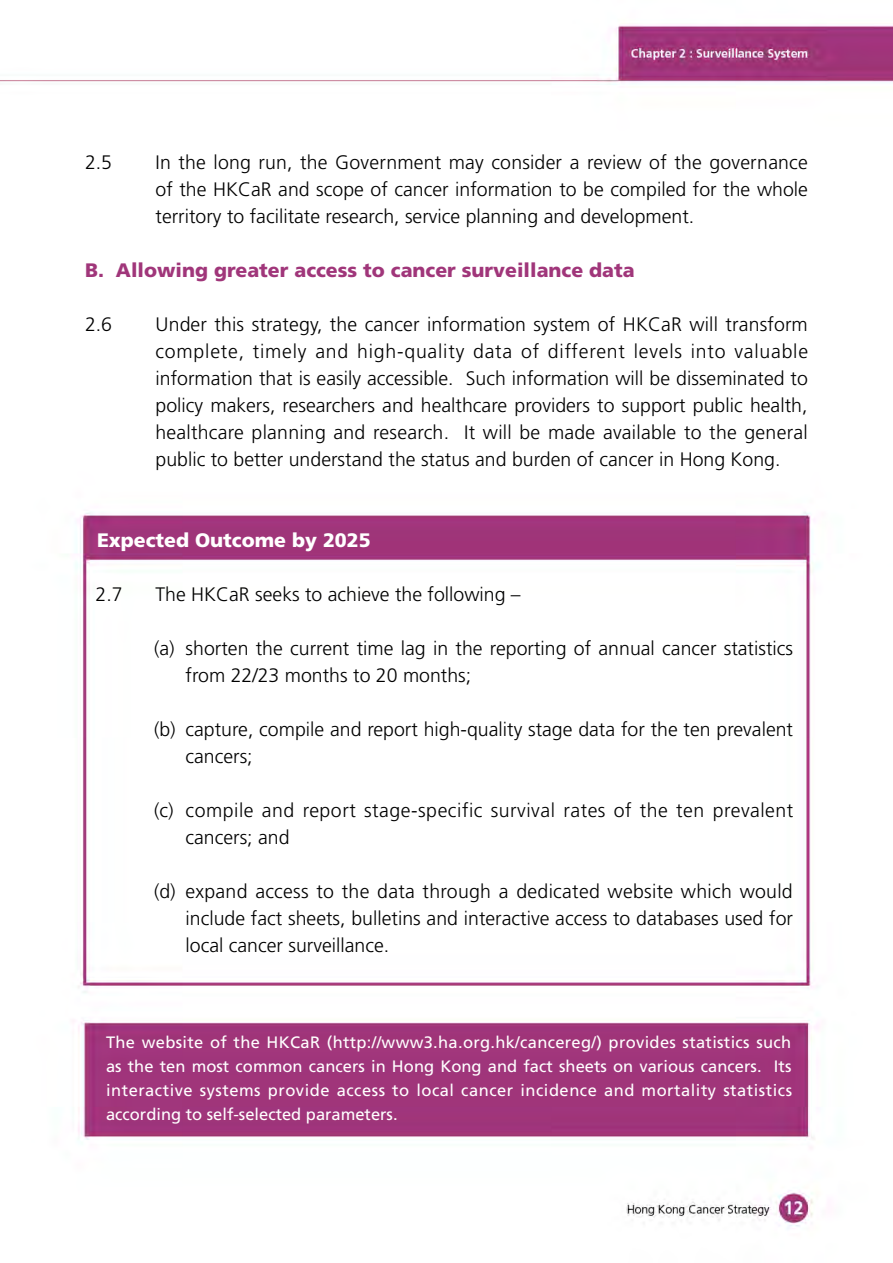
<style>
.page{position:relative;width:893px;height:1263px;background:#fff}
.page>*{position:absolute;margin:0;border:0;box-sizing:border-box;transform-origin:0 0}
.t1{font:300 19.5px/27px "Frutiger LT Std";color:#000;text-align:justify}
.t2{font:300 19.5px/27px "Frutiger LT Std";letter-spacing:.025em;color:#000}
.t3{font:900 19.5px "Frutiger LT Std";color:#a0367a}
.t4{font:900 19.5px "Frutiger LT Std";color:#fff}
.t5{font:16.5px/24px "Frutiger LT Std";letter-spacing:.02em;color:#fff;text-align:justify}
</style>
<div class="page">
<img style="left:0;top:25px;width:893px;height:1204px">
<p class="t1" style="left:85px;top:149px;width:29px">2.5</p>
<p class="t1" style="left:156px;top:149px;width:654px">In the long run, the Government may consider a review of the governance of the HKCaR and scope of cancer information to be compiled for the whole territory to facilitate research, service planning and development.</p>
<h2 class="t3" style="left:85px;top:259px;width:551px">B. Allowing greater access to cancer surveillance data</h2>
<p class="t1" style="left:85px;top:311px;width:29px">2.6</p>
<p class="t1" style="left:156px;top:311px;width:654px">Under this strategy, the cancer information system of HKCaR will transform complete, timely and high-quality data of different levels into valuable information that is easily accessible. Such information will be disseminated to policy makers, researchers and healthcare providers to support public health, healthcare planning and research. It will be made available to the general public to better understand the status and burden of cancer in Hong Kong.</p>
<h1 class="t4" style="left:97px;top:529px;width:275px">Expected Outcome by 2025</h1>
<p class="t1" style="left:96px;top:581px;width:29px">2.7</p>
<p class="t1" style="left:156px;top:581px;width:367px">The HKCaR seeks to achieve the following –</p>
<p class="t1" style="left:186px;top:635px;width:609px;text-indent:-31px">(a) shorten the current time lag in the reporting of annual cancer statistics from 22/23 months to 20 months;</p>
<p class="t1" style="left:186px;top:716px;width:609px;text-indent:-31px">(b) capture, compile and report high-quality stage data for the ten prevalent cancers;</p>
<p class="t2" style="left:186px;top:797px;width:609px;text-indent:-31px">(c) compile and report stage-specific survival rates of the ten prevalent cancers; and</p>
<p class="t1" style="left:186px;top:878px;width:609px;text-indent:-31px">(d) expand access to the data through a dedicated website which would include fact sheets, bulletins and interactive access to databases used for local cancer surveillance.</p>
<p class="t5" style="left:106px;top:1031px;width:687px">The website of the HKCaR (http://www3.ha.org.hk/cancereg/) provides statistics such</p>
<p class="t5" style="left:106px;top:1055px;width:688px">as the ten most common cancers in Hong Kong and fact sheets on various cancers. Its interactive systems provide access to local cancer incidence and mortality statistics according to self-selected parameters.</p>
</div>
